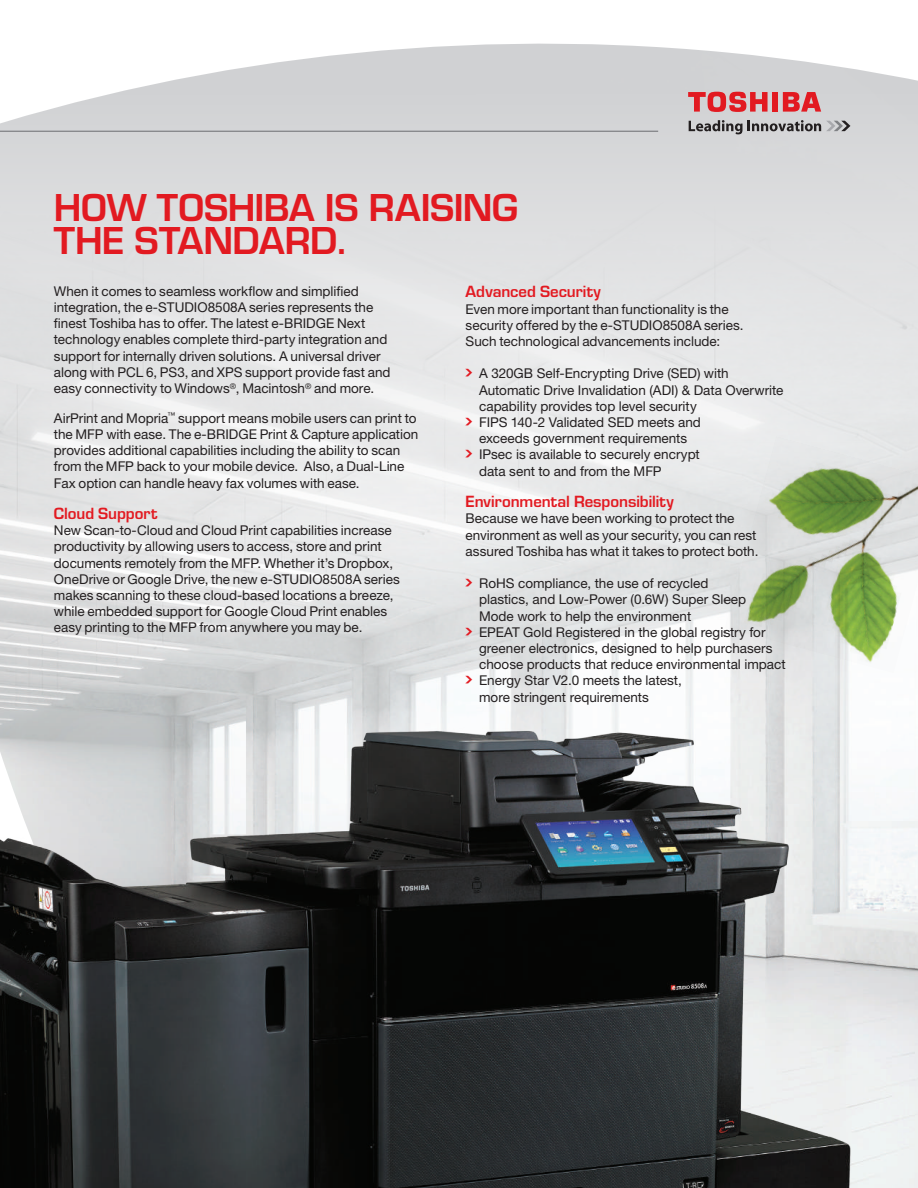
<style>
.page{position:relative;width:918px;height:1188px;background:#fff}
.page>*{position:absolute;margin:0;border:0;box-sizing:border-box;transform-origin:0 0}
.t1{font:600 36px/32.4px "Eurostile LT Std";letter-spacing:-.015em;color:#e21a21}
.t2{font:600 15px "Eurostile LT Std";color:#e21a21}
.t3{font:13.5px/16.2px "Helvetica Neue LT Std";color:#231f20}
.s1{font-family:"Chevron";font-size:19.5px;color:#e21a21}
</style>
<div class="page">
<hr style="left:0;top:131px;width:658px;height:1px;background:#6c6d70">
<svg style="left:689px;top:120px;width:161px;height:14px;background:#9e9d9f"></svg>
<div style="left:772px;top:92px;width:6px;height:20px;background:#e21a21"></div>
<svg style="left:783px;top:92px;width:38px;height:20px"></svg>
<svg style="left:688px;top:92px;width:80px;height:20px;background:#db676c"></svg>
<img style="left:0;top:710px;width:885px;height:478px">
<img style="left:725px;top:436px;width:193px;height:237px">
<h1 class="t1" style="left:54px;top:192px;width:466px">HOW TOSHIBA IS RAISING<br>THE STANDARD.</h1>
<p class="t3" style="left:54px;top:283px;width:338px">When it comes to seamless workflow and simplified integration, the e-STUDIO8508A series represents the finest Toshiba has to offer. The latest e-BRIDGE Next technology enables complete third-party integration and support for internally driven solutions. A universal driver along with PCL 6, PS3, and XPS support provide fast and easy connectivity to Windows<sup>®</sup>, Macintosh<sup>®</sup> and more.</p>
<p class="t3" style="left:54px;top:410px;width:366px">AirPrint and Mopria<sup>™</sup> support means mobile users can print to the MFP with ease. The e-BRIDGE Print &amp; Capture application provides additional capabilities including the ability to scan from the MFP back to your mobile device. Also, a Dual-Line Fax option can handle heavy fax volumes with ease.</p>
<p class="t2" style="left:54px;top:504px;width:105px">Cloud Support</p>
<p class="t3" style="left:54px;top:522px;width:347px">New Scan-to-Cloud and Cloud Print capabilities increase productivity by allowing users to access, store and print documents remotely from the MFP. Whether it’s Dropbox, OneDrive or Google Drive, the new e-STUDIO8508A series makes scanning to these cloud-based locations a breeze, while embedded support for Google Cloud Print enables easy printing to the MFP from anywhere you may be.</p>
<p class="t2" style="left:466px;top:283px;width:137px">Advanced Security</p>
<p class="t3" style="left:466px;top:301px;width:279px">Even more important than functionality is the security offered by the e-STUDIO8508A series.<br>Such technological advancements include:</p>
<p class="t3" style="left:479px;top:365px;width:306px;text-indent:-14px"><span class="s1">•</span> A 320GB Self-Encrypting Drive (SED) with<br>Automatic Drive Invalidation (ADI) &amp; Data Overwrite capability provides top level security</p>
<p class="t3" style="left:466px;top:414px;width:237px;text-align:center"><span class="s1">•</span> FIPS 140-2 Validated SED meets and exceeds government requirements</p>
<p class="t3" style="left:479px;top:446px;width:222px;text-indent:-14px"><span class="s1">•</span> IPsec is available to securely encrypt data sent to and from the MFP</p>
<p class="t2" style="left:466px;top:492px;width:210px">Environmental Responsibility</p>
<p class="t3" style="left:466px;top:510px;width:294px">Because we have been working to protect the environment as well as your security, you can rest assured Toshiba has what it takes to protect both.</p>
<p class="t3" style="left:479px;top:575px;width:269px;text-indent:-14px"><span class="s1">•</span> RoHS compliance, the use of recycled plastics, and Low-Power (0.6W) Super Sleep<br>Mode work to help the environment</p>
<p class="t3" style="left:479px;top:624px;width:308px;text-indent:-14px"><span class="s1">•</span> EPEAT Gold Registered in the global registry for greener electronics, designed to help purchasers choose products that reduce environmental impact</p>
<p class="t3" style="left:479px;top:672px;width:204px;text-indent:-14px"><span class="s1">•</span> Energy Star V2.0 meets the latest, more stringent requirements</p>
</div>
